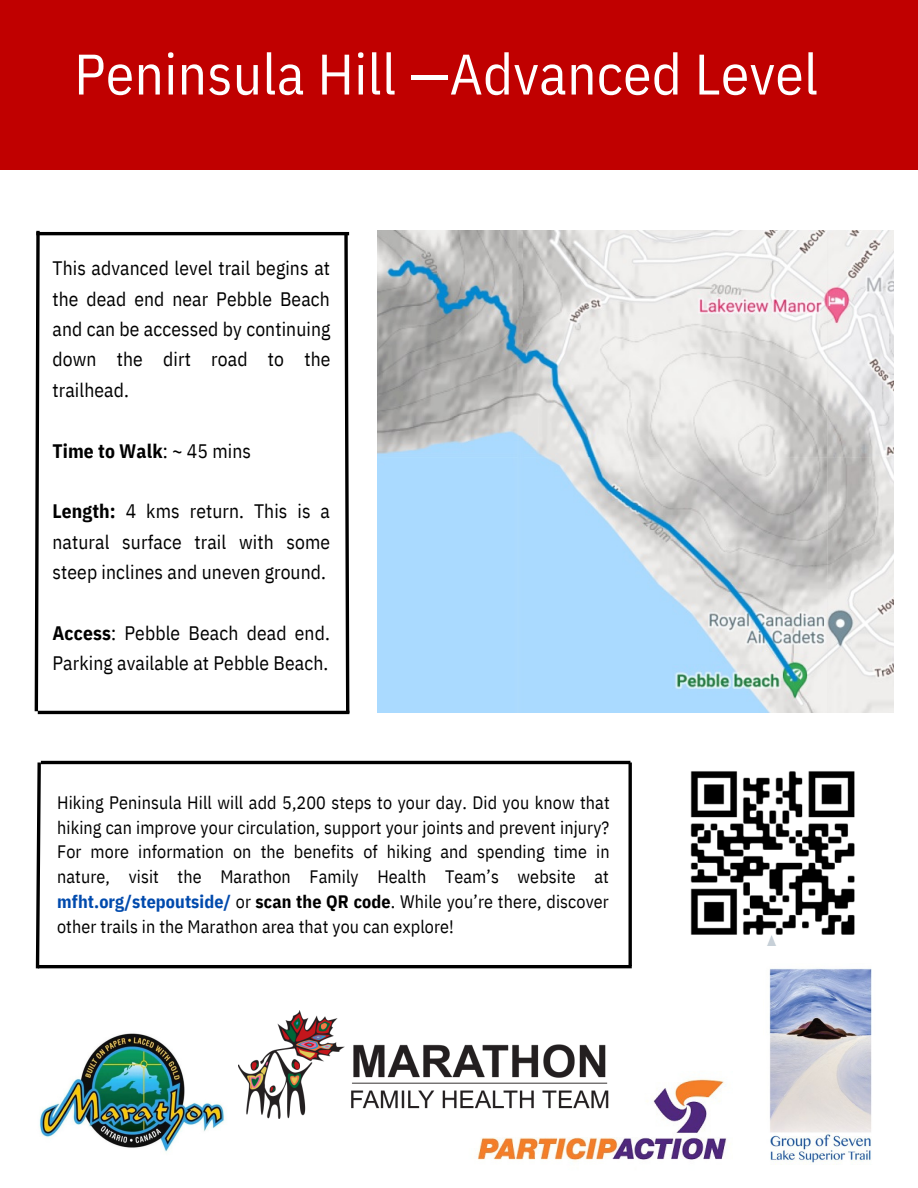
<style>
.page{position:relative;width:918px;height:1188px;background:#fff}
.page>*{position:absolute;margin:0;border:0;box-sizing:border-box;transform-origin:0 0}
.t1{font:57.15px "IBM Plex Sans Cond";letter-spacing:.005em;color:#fff}
.t2{font:19.5px/30.3px "IBM Plex Sans Cond";letter-spacing:.005em;color:#000;text-align:justify}
.t3{font:700 19.5px "IBM Plex Sans Cond";letter-spacing:.005em;color:#000}
.t4{font:18px/24.8px "IBM Plex Sans Cond";letter-spacing:.005em;color:#000;text-align:justify}
.s1{font-weight:400}
.s2{font-weight:700}
.s3{font-weight:700;color:#004aad}
</style>
<div class="page">
<div style="left:0;top:0;width:918px;height:170px;background:#c00000"></div>
<img style="left:769px;top:968px;width:103px;height:196px">
<img style="left:477px;top:1079px;width:250px;height:83px">
<img style="left:238px;top:1010px;width:372px;height:109px">
<img style="left:39px;top:1033px;width:186px;height:119px">
<img style="left:377px;top:231px;width:517px;height:481px">
<img style="left:690px;top:771px;width:165px;height:174px">
<hr style="left:36px;top:232px;width:313px;height:3px;background:#000">
<svg style="left:34px;top:230px;width:7px;height:485px"></svg>
<hr style="left:38px;top:711px;width:311px;height:3px;background:#000">
<svg style="left:343px;top:232px;width:7px;height:483px"></svg>
<hr style="left:41px;top:761px;width:589px;height:3px;background:#000">
<hr style="left:38px;top:965px;width:594px;height:3px;background:#000">
<svg style="left:35px;top:760px;width:8px;height:209px"></svg>
<hr style="left:629px;top:763px;width:3px;height:203px;background:#000">
<p class="t1" style="left:74px;top:36px;width:745px">Peninsula Hill —Advanced Level</p>
<p class="t2" style="left:52px;top:253px;width:279px">This advanced level trail begins at the dead end near Pebble Beach and can be accessed by continuing down the dirt road to the trailhead.</p>
<p class="t3" style="left:52px;top:438px;width:200px">Time to Walk<span class="s1">: ~ 45 mins</span></p>
<p class="t2" style="left:52px;top:496px;width:279px"><span class="s2">Length:</span> 4 kms return. This is a natural surface trail with some steep inclines and uneven ground.</p>
<p class="t2" style="left:52px;top:617px;width:279px"><span class="s2">Access</span>: Pebble Beach dead end.<br>Parking available at Pebble Beach.</p>
<p class="t4" style="left:57px;top:790px;width:554px">Hiking Peninsula Hill will add 5,200 steps to your day. Did you know that hiking can improve your circulation, support your joints and prevent injury?<br>For more information on the benefits of hiking and spending time in nature, visit the Marathon Family Health Team’s website at <span class="s3">mfht.org/stepoutside/</span> or <span class="s2">scan the QR code</span>. While you’re there, discover other trails in the Marathon area that you can explore!</p>
</div>
